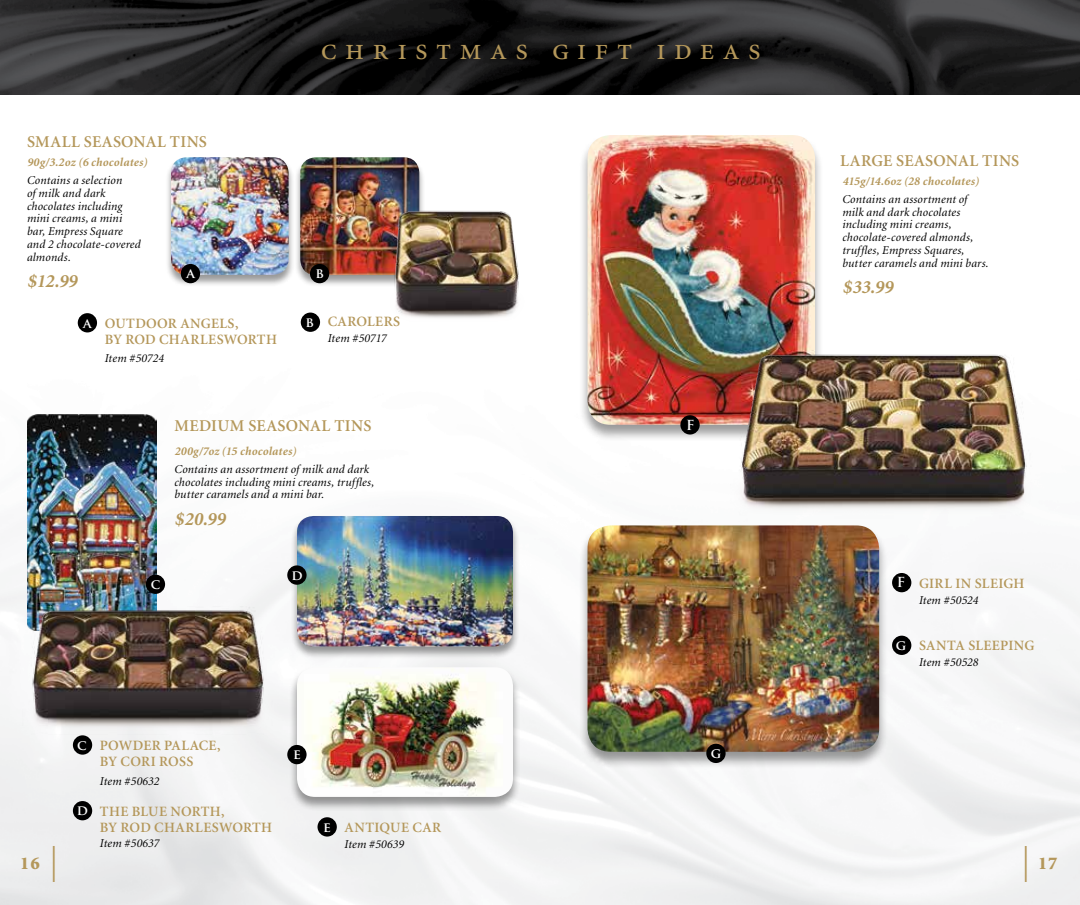
<style>
.page{position:relative;width:1080px;height:905px;background:#fff}
.page>*{position:absolute;margin:0;border:0;box-sizing:border-box;transform-origin:0 0}
.t1{font:31.5px "Minion Regular SC";letter-spacing:.255em;color:#b4975a}
.t2{font:italic 700 18.75px "Minion";letter-spacing:.005em;color:#b4975a}
.t3{font:900 18px "Minion";color:#b4975a}
.t4{font:600 16.5px "Minion";letter-spacing:.02em;color:#b4975a}
.t5{font:600 14.25px/15.8px "Minion";letter-spacing:.02em;color:#b4975a}
.t6{font:700 13.5px "Trajan Pro";color:#fff}
.t7{font:italic 12px/12.8px "Minion";letter-spacing:.015em;color:#000}
.t8{font:italic 700 12px "Minion";letter-spacing:.015em;color:#b4975a}
.s1{font-family:"Trajan Pro";font-weight:700;font-size:13.5px;color:#fff}
.s2{font-family:"Trajan Pro";font-weight:700;font-size:36px}
</style>
<div class="page">
<img style="left:0;top:94px;width:1080px;height:810px">
<img style="left:0;top:0;width:1080px;height:94px">
<div style="left:165px;top:157px;width:129px;height:129px;background:#000;opacity:.4"></div>
<img style="left:171px;top:157px;width:118px;height:118px">
<div style="left:301px;top:312px;width:19px;height:20px;background:#000;border-radius:50%"></div>
<div style="left:181px;top:264px;width:19px;height:19px;background:#000;border-radius:50%"></div>
<div style="left:73px;top:735px;width:19px;height:19px;background:#000;border-radius:50%"></div>
<div style="left:579px;top:135px;width:245px;height:307px;background:#000;opacity:.4"></div>
<img style="left:588px;top:135px;width:227px;height:290px">
<div style="left:892px;top:573px;width:19px;height:19px;background:#000;border-radius:50%"></div>
<div style="left:892px;top:635px;width:19px;height:20px;background:#000;border-radius:50%"></div>
<div style="left:680px;top:415px;width:20px;height:19px;background:#000;border-radius:50%"></div>
<img style="left:28px;top:414px;width:129px;height:192px">
<img style="left:730px;top:346px;width:307px;height:173px">
<div style="left:146px;top:574px;width:19px;height:20px;background:#000;border-radius:50%"></div>
<div style="left:289px;top:666px;width:232px;height:145px;background:#000;opacity:.4"></div>
<img style="left:297px;top:667px;width:216px;height:129px">
<div style="left:78px;top:313px;width:19px;height:19px;background:#000;border-radius:50%"></div>
<div style="left:73px;top:801px;width:19px;height:19px;background:#000;border-radius:50%"></div>
<div style="left:318px;top:817px;width:19px;height:19px;background:#000;border-radius:50%"></div>
<div style="left:291px;top:515px;width:229px;height:144px;background:#000;opacity:.4"></div>
<img style="left:297px;top:516px;width:216px;height:130px">
<div style="left:579px;top:525px;width:309px;height:244px;background:#000;opacity:.4"></div>
<img style="left:588px;top:525px;width:291px;height:226px">
<div style="left:294px;top:157px;width:131px;height:130px;background:#000;opacity:.4"></div>
<img style="left:300px;top:157px;width:119px;height:118px">
<div style="left:310px;top:264px;width:19px;height:19px;background:#000;border-radius:50%"></div>
<img style="left:386px;top:205px;width:141px;height:119px">
<div style="left:287px;top:565px;width:20px;height:19px;background:#000;border-radius:50%"></div>
<div style="left:287px;top:745px;width:20px;height:19px;background:#000;border-radius:50%"></div>
<div style="left:706px;top:743px;width:20px;height:20px;background:#000;border-radius:50%"></div>
<img style="left:23px;top:606px;width:250px;height:130px">
<h1 class="t1" style="left:321px;top:33px;width:442px">christmas gift ideas</h1>
<h3 class="t4" style="left:27px;top:134px;width:182px">SMALL SEASONAL TINS</h3>
<p class="t8" style="left:27px;top:156px;width:122px">90g/3.2oz (6 chocolates)</p>
<p class="t7" style="left:27px;top:174px;width:115px">Contains a selection<br>of milk and dark chocolates including mini creams, a mini bar, Empress Square and 2 chocolate-covered almonds.</p>
<h2 class="t2" style="left:27px;top:272px;width:52px">$12.99</h2>
<p class="t6" style="left:186px;top:265px;width:10px">a</p>
<p class="t5" style="left:105px;top:316px;width:174px;text-indent:-22px"><span class="s1">a</span> OUTDOOR ANGELS,<br>BY ROD CHARLESWORTH</p>
<p class="t7" style="left:105px;top:352px;width:61px">Item #50724</p>
<p class="t6" style="left:316px;top:265px;width:10px">b</p>
<p class="t5" style="left:306px;top:314px;width:96px"><span class="s1">b</span> CAROLERS</p>
<p class="t7" style="left:328px;top:332px;width:60px">Item #50717</p>
<h3 class="t4" style="left:174px;top:417px;width:199px">MEDIUM SEASONAL TINS</h3>
<p class="t8" style="left:174px;top:445px;width:123px">200g/7oz (15 chocolates)</p>
<p class="t7" style="left:174px;top:463px;width:201px">Contains an assortment of milk and dark chocolates including mini creams, truffles, butter caramels and a mini bar.</p>
<h2 class="t2" style="left:174px;top:509px;width:52px">$20.99</h2>
<p class="t6" style="left:151px;top:575px;width:11px">c</p>
<p class="t6" style="left:292px;top:566px;width:13px">d</p>
<p class="t6" style="left:686px;top:416px;width:10px">F</p>
<p class="t5" style="left:77px;top:738px;width:145px;text-align:center"><span class="s1">c</span> POWDER PALACE,<br>BY CORI ROSS</p>
<p class="t7" style="left:100px;top:775px;width:61px">Item #50632</p>
<p class="t6" style="left:293px;top:746px;width:9px">e</p>
<p class="t6" style="left:711px;top:744px;width:12px">g</p>
<h3 class="t4" style="left:840px;top:152px;width:181px">LARGE SEASONAL TINS</h3>
<p class="t8" style="left:842px;top:175px;width:138px">415g/14.6oz (28 chocolates)</p>
<p class="t7" style="left:842px;top:193px;width:148px">Contains an assortment of milk and dark chocolates including mini creams, chocolate-covered almonds, truffles, Empress Squares, butter caramels and mini bars.</p>
<h2 class="t2" style="left:842px;top:277px;width:52px">$33.99</h2>
<p class="t5" style="left:897px;top:575px;width:129px"><span class="s1">F</span> GIRL IN SLEIGH</p>
<p class="t7" style="left:919px;top:593px;width:61px">Item #50524</p>
<p class="t5" style="left:896px;top:638px;width:140px"><span class="s1">g</span> SANTA SLEEPING</p>
<p class="t7" style="left:919px;top:656px;width:61px">Item #50528</p>
<p class="t5" style="left:100px;top:803px;width:174px;text-indent:-23px"><span class="s1">d</span> THE BLUE NORTH,<br>BY ROD CHARLESWORTH</p>
<p class="t7" style="left:100px;top:837px;width:61px">Item #50637</p>
<p class="t5" style="left:323px;top:820px;width:120px"><span class="s1">e</span> ANTIQUE CAR</p>
<p class="t7" style="left:345px;top:838px;width:61px">Item #50639</p>
<h3 class="t3" style="left:20px;top:854px;width:42px">16 <span class="s2">|</span></h3>
<h3 class="t3" style="left:1019px;top:854px;width:40px"><span class="s2">|</span> 17</h3>
</div>
